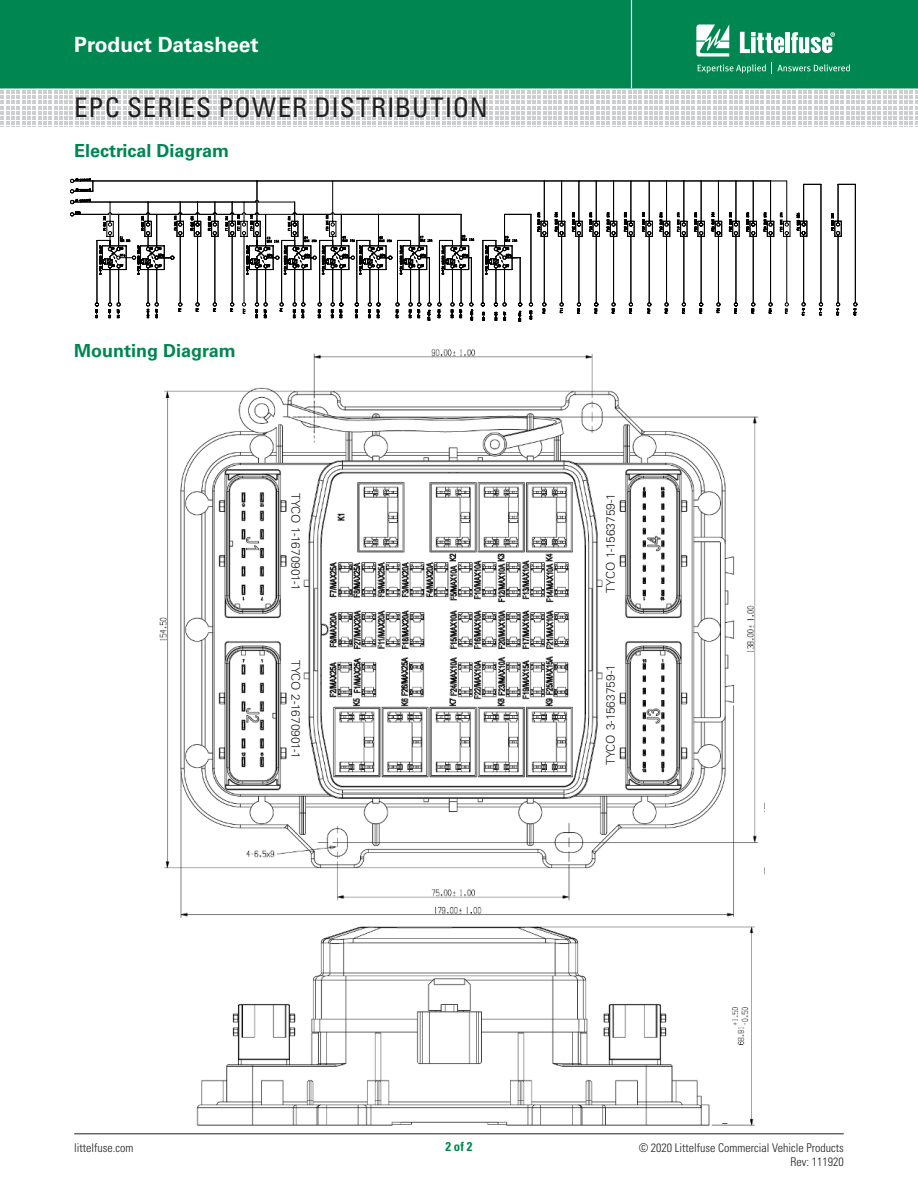
<style>
.page{position:relative;width:918px;height:1188px;background:#fff}
.page>*{position:absolute;margin:0;border:0;box-sizing:border-box;transform-origin:0 0}
.t1{font:condensed 27px "Univers LT Std";letter-spacing:.035em;color:#221f1f}
.t2{font:700 21px "Univers LT Std";color:#fff}
.t3{font:700 18px "Univers LT Std";color:#008751}
.t4{font:700 condensed 12.75px "Univers LT Std";color:#008751}
.t5{font:300 condensed 12px/13.5px "Univers LT Std";color:#221f1f;text-align:right}
.t6{font:300 12px "Univers LT Std";color:#221f1f}
</style>
<div class="page">
<div style="left:0;top:0;width:918px;height:88px;background:#008751"></div>
<hr style="left:631px;top:0;width:1px;height:88px;background:#fff">
<hr style="left:74px;top:1134px;width:770px;height:1px;background:#221f1f">
<svg style="left:1px;top:91px;width:917px;height:36px"></svg>
<svg style="left:696px;top:24px;width:33px;height:33px"></svg>
<hr style="left:786px;top:32px;width:4px;height:21px;background:#fff">
<svg style="left:791px;top:32px;width:44px;height:21px"></svg>
<svg style="left:740px;top:32px;width:44px;height:21px"></svg>
<svg style="left:698px;top:64px;width:68px;height:9px"></svg>
<svg style="left:772px;top:63px;width:78px;height:11px"></svg>
<img style="left:159px;top:349px;width:606px;height:569px">
<img style="left:186px;top:917px;width:576px;height:209px">
<svg style="left:73px;top:178px;width:783px;height:144px"></svg>
<svg style="left:73px;top:180px;width:783px;height:123px"></svg>
<svg style="left:439px;top:180px;width:140px;height:123px"></svg>
<h2 class="t2" style="left:74px;top:32px;width:186px">Product Datasheet</h2>
<h1 class="t1" style="left:74px;top:92px;width:415px">EPC SERIES POWER DISTRIBUTION</h1>
<h3 class="t3" style="left:74px;top:143px;width:156px">Electrical Diagram</h3>
<h3 class="t3" style="left:74px;top:343px;width:163px">Mounting Diagram</h3>
<p class="t6" style="left:300px;top:493px;width:99px;rotate:90deg">TYCO 1-1670901-1</p>
<p class="t6" style="left:300px;top:660px;width:100px;rotate:90deg">TYCO 2-1670901-1</p>
<p class="t6" style="left:606px;top:592px;width:101px;rotate:-90deg">TYCO 1-1563759-1</p>
<p class="t6" style="left:606px;top:765px;width:102px;rotate:-90deg">TYCO 3-1563759-1</p>
<p class="t5" style="left:74px;top:1141px;width:61px">littelfuse.com</p>
<p class="t4" style="left:445px;top:1142px;width:29px">2 of 2</p>
<p class="t5" style="left:639px;top:1141px;width:207px">© 2020 Littelfuse Commercial Vehicle Products<br>Rev: 111920</p>
</div>
